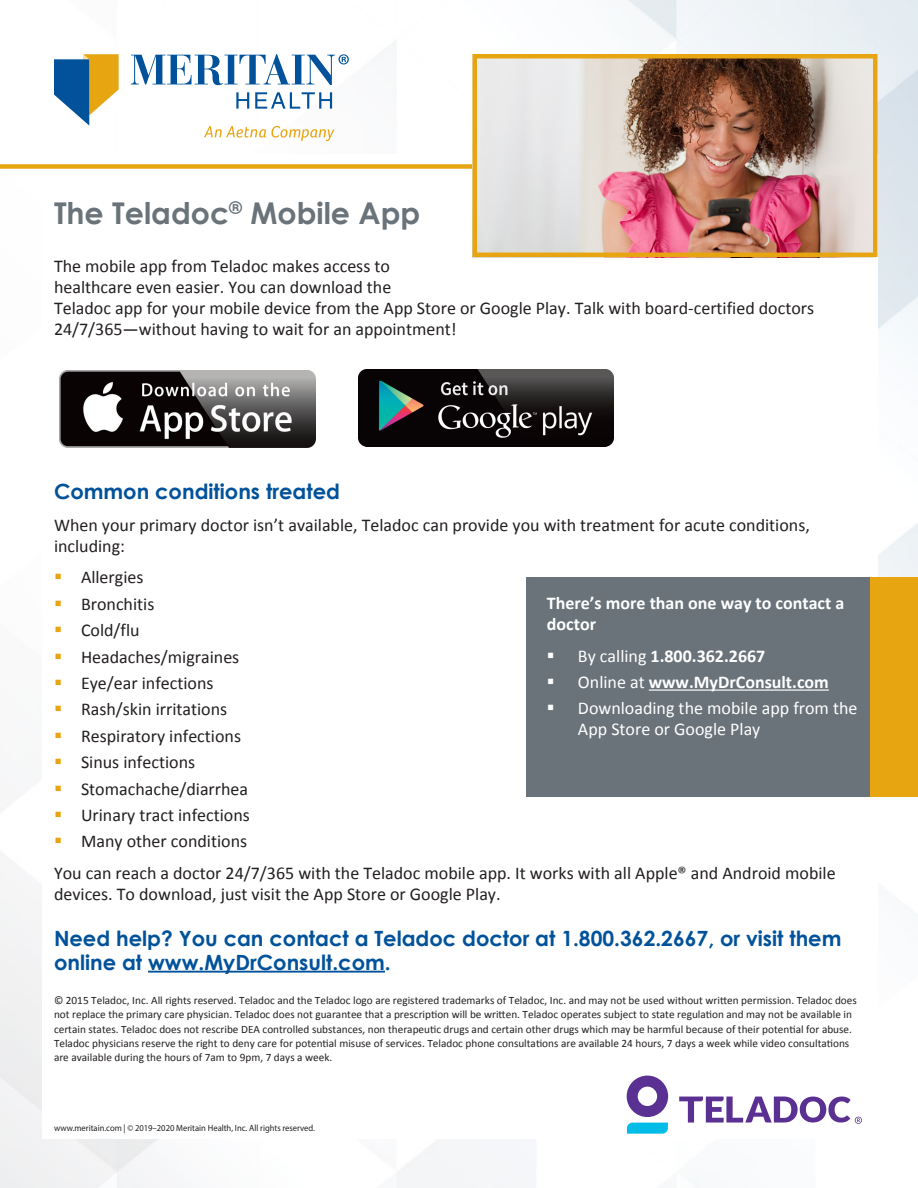
<style>
.page{position:relative;width:918px;height:1188px;background:#fff}
.page>*{position:absolute;margin:0;border:0;box-sizing:border-box;transform-origin:0 0}
.Bullet_-_Gold_Circle{font:700 30px "Century Gothic";color:#697379}
.Bullet_-_Gold_Square{font:700 21px/24px "Century Gothic";color:#01529a}
.Bullet_-_Gold_Square-2{font:18px/21px "Calibri";color:#231f20}
.Bullet_-_Gold_Square-3{font:700 18px/21px "Calibri";color:#fff}
.t1{font:18px/21px "Calibri";color:#fff}
.Body_Copy{font:11.25px/14.2px "Calibri";color:#231f20}
.t2{font:9px "Myriad Pro";color:#231f20;scale:.95 1}
.s1{font-weight:400}
</style>
<div class="page">
<img style="left:0;top:0;width:918px;height:1188px">
<div style="left:42px;top:154px;width:836px;height:984px;background:#fff"></div>
<svg style="left:131px;top:54px;width:218px;height:31px"></svg>
<svg style="left:54px;top:54px;width:65px;height:72px"></svg>
<svg style="left:236px;top:92px;width:13px;height:17px"></svg>
<svg style="left:255px;top:92px;width:77px;height:17px"></svg>
<svg style="left:204px;top:126px;width:130px;height:15px"></svg>
<div style="left:0;top:164px;width:599px;height:5px;background:#e7a512"></div>
<img style="left:477px;top:59px;width:396px;height:193px">
<div style="left:472px;top:54px;width:406px;height:203px;border:4px solid #e7a512"></div>
<svg style="left:627px;top:1076px;width:41px;height:41px"></svg>
<svg style="left:627px;top:1123px;width:41px;height:11px"></svg>
<svg style="left:679px;top:1097px;width:183px;height:27px"></svg>
<hr style="left:148px;top:971px;width:237px;height:2px;background:#01529a">
<img style="left:358px;top:369px;width:256px;height:77px">
<img style="left:60px;top:370px;width:256px;height:77px">
<div style="left:526px;top:577px;width:344px;height:219px;background:#697379"></div>
<div style="left:870px;top:577px;width:48px;height:219px;background:#e7a512"></div>
<hr style="left:649px;top:689px;width:180px;height:2px;background:#fff">
<p class="Bullet_-_Gold_Circle" style="left:54px;top:190px;width:368px">The Teladoc<sup>®</sup> Mobile App</p>
<p class="Bullet_-_Gold_Square-2" style="left:54px;top:256px;width:762px">The mobile app from Teladoc makes access to<br>healthcare even easier. You can download the<br>Teladoc app for your mobile device from the App Store or Google Play. Talk with board-certified doctors 24/7/365—without having to wait for an appointment!</p>
<p class="Bullet_-_Gold_Square" style="left:54px;top:478px;width:288px">Common conditions treated</p>
<p class="Bullet_-_Gold_Square-2" style="left:54px;top:514px;width:757px">When your primary doctor isn’t available, Teladoc can provide you with treatment for acute conditions, including:</p>
<p class="Bullet_-_Gold_Square-2" style="left:81px;top:567px;width:64px">Allergies</p>
<p class="Bullet_-_Gold_Square-2" style="left:81px;top:593px;width:75px">Bronchitis</p>
<p class="Bullet_-_Gold_Square-2" style="left:81px;top:620px;width:60px">Cold/flu</p>
<p class="Bullet_-_Gold_Square-2" style="left:81px;top:646px;width:160px">Headaches/migraines</p>
<p class="Bullet_-_Gold_Square-2" style="left:81px;top:673px;width:134px">Eye/ear infections</p>
<p class="Bullet_-_Gold_Square-2" style="left:81px;top:699px;width:148px">Rash/skin irritations</p>
<p class="Bullet_-_Gold_Square-2" style="left:81px;top:725px;width:162px">Respiratory infections</p>
<p class="Bullet_-_Gold_Square-2" style="left:81px;top:752px;width:116px">Sinus infections</p>
<p class="Bullet_-_Gold_Square-2" style="left:81px;top:778px;width:169px">Stomachache/diarrhea</p>
<p class="Bullet_-_Gold_Square-2" style="left:81px;top:805px;width:170px">Urinary tract infections</p>
<p class="Bullet_-_Gold_Square-2" style="left:81px;top:831px;width:168px">Many other conditions</p>
<p class="Bullet_-_Gold_Square-2" style="left:54px;top:863px;width:783px">You can reach a doctor 24/7/365 with the Teladoc mobile app. It works with all Apple® and Android mobile devices. To download, just visit the App Store or Google Play.</p>
<p class="Bullet_-_Gold_Square" style="left:54px;top:925px;width:789px">Need help? You can contact a Teladoc doctor at 1.800.362.2667, or visit them online at www.MyDrConsult.com.</p>
<p class="Body_Copy" style="left:54px;top:993px;width:804px">© 2015 Teladoc, Inc. All rights reserved. Teladoc and the Teladoc logo are registered trademarks of Teladoc, Inc. and may not be used without written permission. Teladoc does not replace the primary care physician. Teladoc does not guarantee that a prescription will be written. Teladoc operates subject to state regulation and may not be available in certain states. Teladoc does not rescribe DEA controlled substances, non therapeutic drugs and certain other drugs which may be harmful because of their potential for abuse.<br>Teladoc physicians reserve the right to deny care for potential misuse of services. Teladoc phone consultations are available 24 hours, 7 days a week while video consultations are available during the hours of 7am to 9pm, 7 days a week.</p>
<p class="Bullet_-_Gold_Square-3" style="left:547px;top:592px;width:299px">There’s more than one way to contact a doctor</p>
<p class="Bullet_-_Gold_Square-3" style="left:578px;top:645px;width:189px"><span class="s1">By calling</span> 1.800.362.2667</p>
<p class="Bullet_-_Gold_Square-3" style="left:578px;top:672px;width:252px"><span class="s1">Online at</span> www.MyDrConsult.com</p>
<p class="t1" style="left:578px;top:698px;width:281px">Downloading the mobile app from the<br>App Store or Google Play</p>
<p class="t2" style="left:54px;top:1123px;width:276px">www.meritain.com | © 2019–2020 Meritain Health, Inc. All rights reserved.</p>
</div>
